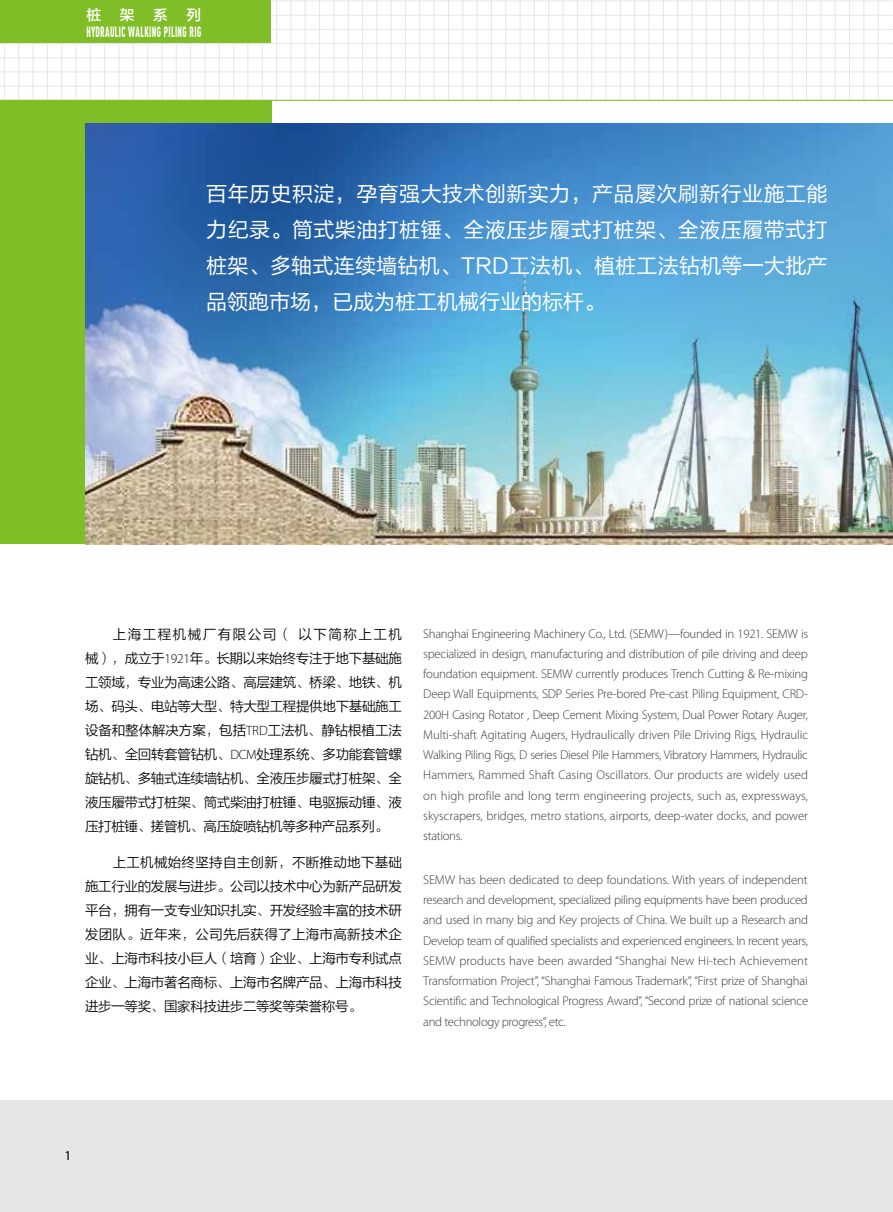
<style>
.page{position:relative;width:893px;height:1212px;background:#fff}
.page>*{position:absolute;margin:0;border:0;box-sizing:border-box;transform-origin:0 0}
.t1{font:21px/36px "FZLTHJW GB1 0";letter-spacing:.01em;color:#fff;text-align:justify}
.t2{font:900 14.7px "DIN Cond";letter-spacing:.04em;color:#fff;scale:.6 1}
.t3{font:14.7px "FZLTZHK GBK1 0";color:#fff}
.t4{font:13.5px/24px "FZLTXIHK GBK1 0";letter-spacing:-.025em;color:#000;text-align:justify}
.t5{font:13.5px "Myriad Pro";color:#000}
.t6{font:300 12.75px/20.2px "Myriad Pro";letter-spacing:-.02em;color:#3e3a39;text-align:justify}
.s1{font-family:"Myriad Pro";font-weight:300}
</style>
<div class="page">
<hr style="left:0;top:15px;width:893px;height:1px;background:#e6e6e6">
<hr style="left:0;top:43px;width:893px;height:1px;background:#e6e6e6">
<hr style="left:0;top:72px;width:893px;height:1px;background:#e6e6e6">
<hr style="left:0;top:1px;width:893px;height:1px;background:#e6e6e6">
<hr style="left:0;top:29px;width:893px;height:1px;background:#e6e6e6">
<hr style="left:0;top:57px;width:893px;height:1px;background:#e6e6e6">
<hr style="left:0;top:86px;width:893px;height:1px;background:#e6e6e6">
<hr style="left:362px;top:0;width:1px;height:100px;background:#e6e6e6">
<hr style="left:334px;top:0;width:1px;height:100px;background:#e6e6e6">
<hr style="left:305px;top:0;width:1px;height:100px;background:#e6e6e6">
<hr style="left:276px;top:0;width:1px;height:100px;background:#e6e6e6">
<hr style="left:348px;top:0;width:1px;height:100px;background:#e6e6e6">
<hr style="left:319px;top:0;width:1px;height:100px;background:#e6e6e6">
<hr style="left:291px;top:0;width:1px;height:100px;background:#e6e6e6">
<hr style="left:262px;top:0;width:1px;height:100px;background:#e6e6e6">
<hr style="left:248px;top:0;width:1px;height:100px;background:#e6e6e6">
<hr style="left:104px;top:0;width:1px;height:100px;background:#e6e6e6">
<hr style="left:76px;top:0;width:1px;height:100px;background:#e6e6e6">
<hr style="left:47px;top:0;width:1px;height:100px;background:#e6e6e6">
<hr style="left:18px;top:0;width:1px;height:100px;background:#e6e6e6">
<hr style="left:90px;top:0;width:1px;height:100px;background:#e6e6e6">
<hr style="left:61px;top:0;width:1px;height:100px;background:#e6e6e6">
<hr style="left:33px;top:0;width:1px;height:100px;background:#e6e6e6">
<hr style="left:4px;top:0;width:1px;height:100px;background:#e6e6e6">
<hr style="left:0;top:0;width:1px;height:100px;background:#e6e6e6">
<hr style="left:620px;top:0;width:1px;height:100px;background:#e6e6e6">
<hr style="left:591px;top:0;width:1px;height:100px;background:#e6e6e6">
<hr style="left:563px;top:0;width:1px;height:100px;background:#e6e6e6">
<hr style="left:534px;top:0;width:1px;height:100px;background:#e6e6e6">
<hr style="left:606px;top:0;width:1px;height:100px;background:#e6e6e6">
<hr style="left:577px;top:0;width:1px;height:100px;background:#e6e6e6">
<hr style="left:548px;top:0;width:1px;height:100px;background:#e6e6e6">
<hr style="left:520px;top:0;width:1px;height:100px;background:#e6e6e6">
<hr style="left:505px;top:0;width:1px;height:100px;background:#e6e6e6">
<hr style="left:878px;top:0;width:1px;height:100px;background:#e6e6e6">
<hr style="left:849px;top:0;width:1px;height:100px;background:#e6e6e6">
<hr style="left:821px;top:0;width:1px;height:100px;background:#e6e6e6">
<hr style="left:792px;top:0;width:1px;height:100px;background:#e6e6e6">
<hr style="left:864px;top:0;width:1px;height:100px;background:#e6e6e6">
<hr style="left:835px;top:0;width:1px;height:100px;background:#e6e6e6">
<hr style="left:806px;top:0;width:1px;height:100px;background:#e6e6e6">
<hr style="left:778px;top:0;width:1px;height:100px;background:#e6e6e6">
<hr style="left:763px;top:0;width:1px;height:100px;background:#e6e6e6">
<hr style="left:491px;top:0;width:1px;height:100px;background:#e6e6e6">
<hr style="left:462px;top:0;width:1px;height:100px;background:#e6e6e6">
<hr style="left:434px;top:0;width:1px;height:100px;background:#e6e6e6">
<hr style="left:405px;top:0;width:1px;height:100px;background:#e6e6e6">
<hr style="left:477px;top:0;width:1px;height:100px;background:#e6e6e6">
<hr style="left:448px;top:0;width:1px;height:100px;background:#e6e6e6">
<hr style="left:420px;top:0;width:1px;height:100px;background:#e6e6e6">
<hr style="left:391px;top:0;width:1px;height:100px;background:#e6e6e6">
<hr style="left:377px;top:0;width:1px;height:100px;background:#e6e6e6">
<hr style="left:233px;top:0;width:1px;height:100px;background:#e6e6e6">
<hr style="left:205px;top:0;width:1px;height:100px;background:#e6e6e6">
<hr style="left:176px;top:0;width:1px;height:100px;background:#e6e6e6">
<hr style="left:147px;top:0;width:1px;height:100px;background:#e6e6e6">
<hr style="left:219px;top:0;width:1px;height:100px;background:#e6e6e6">
<hr style="left:190px;top:0;width:1px;height:100px;background:#e6e6e6">
<hr style="left:162px;top:0;width:1px;height:100px;background:#e6e6e6">
<hr style="left:133px;top:0;width:1px;height:100px;background:#e6e6e6">
<hr style="left:119px;top:0;width:1px;height:100px;background:#e6e6e6">
<hr style="left:749px;top:0;width:1px;height:100px;background:#e6e6e6">
<hr style="left:720px;top:0;width:1px;height:100px;background:#e6e6e6">
<hr style="left:692px;top:0;width:1px;height:100px;background:#e6e6e6">
<hr style="left:663px;top:0;width:1px;height:100px;background:#e6e6e6">
<hr style="left:735px;top:0;width:1px;height:100px;background:#e6e6e6">
<hr style="left:706px;top:0;width:1px;height:100px;background:#e6e6e6">
<hr style="left:677px;top:0;width:1px;height:100px;background:#e6e6e6">
<hr style="left:649px;top:0;width:1px;height:100px;background:#e6e6e6">
<hr style="left:634px;top:0;width:1px;height:100px;background:#e6e6e6">
<hr style="left:892px;top:0;width:1px;height:100px;background:#e6e6e6">
<hr style="left:0;top:100px;width:893px;height:1px;background:#7fbe26">
<div style="left:0;top:0;width:271px;height:43px;background:#7fbe26"></div>
<div style="left:0;top:100px;width:271px;height:444px;background:#7fbe26"></div>
<img style="left:86px;top:123px;width:807px;height:421px">
<div style="left:0;top:1100px;width:893px;height:112px;background:#e6e6e6"></div>
<p class="t3" style="left:86px;top:7px;width:16px">桩</p>
<p class="t3" style="left:120px;top:7px;width:16px">架</p>
<p class="t3" style="left:153px;top:7px;width:16px">系</p>
<p class="t3" style="left:187px;top:7px;width:16px">列</p>
<p class="t2" style="left:86px;top:23px;width:193px">HYDRAULIC WALKING PILING RIG</p>
<h1 class="t1" style="left:206px;top:176px;width:623px">百年历史积淀，孕育强大技术创新实力，产品屡次刷新行业施工能力纪录。筒式柴油打桩锤、全液压步履式打桩架、全液压履带式打桩架、多轴式连续墙钻机、TRD工法机、植桩工法钻机等一大批产品领跑市场，已成为桩工机械行业的标杆。</h1>
<p class="t4" style="left:85px;top:622px;width:319px;text-indent:28px">上海工程机械厂有限公司（以下简称上工机械），成立于<span class="s1">1921</span>年。长期以来始终专注于地下基础施工领域，专业为高速公路、高层建筑、桥梁、地铁、机场、码头、电站等大型、特大型工程提供地下基础施工设备和整体解决方案，包括<span class="s1">TRD</span>工法机、静钻根植工法钻机、全回转套管钻机、<span class="s1">DCM</span>处理系统、多功能套管螺旋钻机、多轴式连续墙钻机、全液压步履式打桩架、全液压履带式打桩架、筒式柴油打桩锤、电驱振动锤、液压打桩锤、搓管机、高压旋喷钻机等多种产品系列。</p>
<p class="t4" style="left:85px;top:851px;width:319px;text-indent:28px">上工机械始终坚持自主创新，不断推动地下基础施工行业的发展与进步。公司以技术中心为新产品研发平台，拥有一支专业知识扎实、开发经验丰富的技术研发团队。近年来，公司先后获得了上海市高新技术企业、上海市科技小巨人（培育）企业、上海市专利试点企业、上海市著名商标、上海市名牌产品、上海市科技进步一等奖、国家科技进步二等奖等荣誉称号。</p>
<p class="t6" style="left:423px;top:623px;width:386px">Shanghai Engineering Machinery Co., Ltd. (SEMW)—founded in 1921. SEMW is specialized in design, manufacturing and distribution of pile driving and deep foundation equipment. SEMW currently produces Trench Cutting &amp; Re-mixing Deep Wall Equipments, SDP Series Pre-bored Pre-cast Piling Equipment, CRD-200H Casing Rotator , Deep Cement Mixing System, Dual Power Rotary Auger, Multi-shaft Agitating Augers, Hydraulically driven Pile Driving Rigs, Hydraulic Walking Piling Rigs, D series Diesel Pile Hammers, Vibratory Hammers, Hydraulic Hammers, Rammed Shaft Casing Oscillators. Our products are widely used on high profile and long term engineering projects, such as, expressways, skyscrapers, bridges, metro stations, airports, deep-water docks, and power stations.</p>
<p class="t6" style="left:423px;top:869px;width:386px">SEMW has been dedicated to deep foundations. With years of independent research and development, specialized piling equipments have been produced and used in many big and Key projects of China. We built up a Research and Develop team of qualified specialists and experienced engineers. In recent years, SEMW products have been awarded “Shanghai New Hi-tech Achievement Transformation Project”, “Shanghai Famous Trademark”, “First prize of Shanghai Scientific and Technological Progress Award”, “Second prize of national science and technology progress”, etc.</p>
<p class="t5" style="left:65px;top:1147px;width:8px">1</p>
</div>
